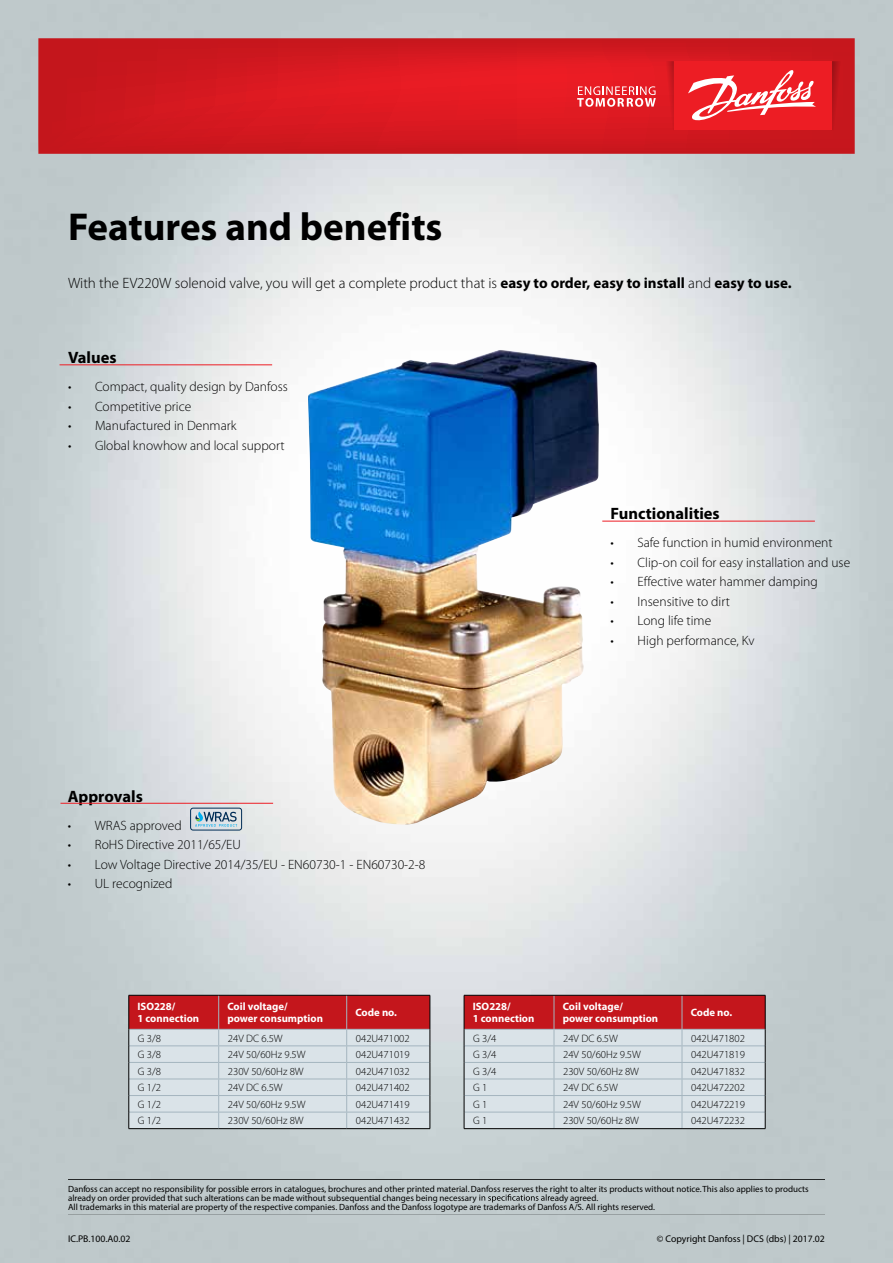
<style>
.page{position:relative;width:893px;height:1263px;background:#fff}
.page>*{position:absolute;margin:0;border:0;box-sizing:border-box;transform-origin:0 0}
.t1{font:700 39px "Myriad Pro";color:#000}
.t2{font:700 16.5px "Myriad Pro";color:#000}
.t3{font:300 15px "Myriad Pro";color:#000}
.t4{font:300 13.5px "Myriad Pro";color:#000}
.t5{font:300 10.8px "Myriad Pro";color:#000}
.t6{font:700 10.8px/12.3px "Myriad Pro";color:#fff}
.t7{font:9.75px "Myriad Pro";color:#000}
.t8{font:9px/9px "Myriad Pro";color:#000}
.s1{font-weight:700}
</style>
<div class="page">
<img style="left:0;top:0;width:893px;height:1263px">
<svg style="left:38px;top:38px;width:817px;height:116px;background:#d21920"></svg>
<svg style="left:832px;top:61px;width:12px;height:69px"></svg>
<div style="left:674px;top:61px;width:158px;height:69px;background:#ed1d24"></div>
<svg style="left:577px;top:61px;width:97px;height:69px;background:#e32d34"></svg>
<svg style="left:688px;top:70px;width:128px;height:51px"></svg>
<hr style="left:68px;top:1215px;width:757px;height:1px;background:#000">
<hr style="left:68px;top:1179px;width:757px;height:1px;background:#000">
<svg style="left:479px;top:1194px;width:71px;height:8px"></svg>
<hr style="left:60px;top:803px;width:213px;height:1px;background:#ed1d24">
<hr style="left:60px;top:364px;width:212px;height:1px;background:#ed1d24">
<hr style="left:602px;top:521px;width:213px;height:1px;background:#ed1d24">
<svg style="left:129px;top:995px;width:302px;height:134px;background:#cfabb1"></svg>
<hr style="left:129px;top:1128px;width:90px;height:1px;background:#000">
<hr style="left:219px;top:1128px;width:128px;height:1px;background:#000">
<hr style="left:347px;top:1128px;width:83px;height:1px;background:#000">
<svg style="left:464px;top:995px;width:302px;height:134px;background:#cfabb1"></svg>
<hr style="left:464px;top:1128px;width:90px;height:1px;background:#000">
<hr style="left:554px;top:1128px;width:128px;height:1px;background:#000">
<hr style="left:682px;top:1128px;width:83px;height:1px;background:#000">
<svg style="left:195px;top:811px;width:42px;height:16px"></svg>
<div style="left:190px;top:808px;width:52px;height:22px;border:1px solid #002d56;border-radius:3px"></div>
<img style="left:308px;top:350px;width:276px;height:475px">
<h1 class="t1" style="left:68px;top:205px;width:376px">Features and benefits</h1>
<h3 class="t3" style="left:68px;top:275px;width:725px">With the EV220W solenoid valve, you will get a complete product that is <span class="s1">easy to order, easy to install</span> and <span class="s1">easy to use.</span></h3>
<h2 class="t2" style="left:68px;top:348px;width:50px">Values</h2>
<h3 class="t4" style="left:68px;top:379px;width:221px">• Compact, quality design by Danfoss</h3>
<h3 class="t4" style="left:68px;top:399px;width:125px">• Competitive price</h3>
<h3 class="t4" style="left:68px;top:418px;width:170px">• Manufactured in Denmark</h3>
<h3 class="t4" style="left:68px;top:438px;width:218px">• Global knowhow and local support</h3>
<h2 class="t2" style="left:611px;top:504px;width:111px">Functionalities</h2>
<h3 class="t4" style="left:611px;top:535px;width:224px">• Safe function in humid environment</h3>
<h3 class="t4" style="left:611px;top:555px;width:241px">• Clip-on coil for easy installation and use</h3>
<h3 class="t4" style="left:611px;top:574px;width:209px">• Effective water hammer damping</h3>
<h3 class="t4" style="left:611px;top:594px;width:121px">• Insensitive to dirt</h3>
<h3 class="t4" style="left:611px;top:613px;width:102px">• Long life time</h3>
<h3 class="t4" style="left:611px;top:633px;width:146px">• High performance, Kv</h3>
<h2 class="t2" style="left:68px;top:787px;width:77px">Approvals</h2>
<h3 class="t4" style="left:68px;top:818px;width:115px">• WRAS approved</h3>
<h3 class="t4" style="left:68px;top:837px;width:175px">• RoHS Directive 2011/65/EU</h3>
<h3 class="t4" style="left:68px;top:857px;width:359px">• Low Voltage Directive 2014/35/EU - EN60730-1 - EN60730-2-8</h3>
<h3 class="t4" style="left:68px;top:876px;width:106px">• UL recognized</h3>
<p class="t6" style="left:137px;top:1000px;width:63px">ISO228/<br>1 connection</p>
<p class="t6" style="left:227px;top:1000px;width:97px">Coil voltage/<br>power consumption</p>
<p class="t6" style="left:355px;top:1007px;width:43px">Code no.</p>
<p class="t5" style="left:138px;top:1032px;width:25px">G 3/8</p>
<p class="t5" style="left:228px;top:1032px;width:56px">24V DC 6.5W</p>
<p class="t5" style="left:356px;top:1032px;width:55px">042U471002</p>
<p class="t5" style="left:138px;top:1049px;width:25px">G 3/8</p>
<p class="t5" style="left:228px;top:1049px;width:79px">24V 50/60Hz 9.5W</p>
<p class="t5" style="left:356px;top:1049px;width:55px">042U471019</p>
<p class="t5" style="left:138px;top:1065px;width:25px">G 3/8</p>
<p class="t5" style="left:228px;top:1065px;width:77px">230V 50/60Hz 8W</p>
<p class="t5" style="left:356px;top:1065px;width:55px">042U471032</p>
<p class="t5" style="left:138px;top:1082px;width:25px">G 1/2</p>
<p class="t5" style="left:228px;top:1082px;width:56px">24V DC 6.5W</p>
<p class="t5" style="left:356px;top:1082px;width:55px">042U471402</p>
<p class="t5" style="left:138px;top:1098px;width:25px">G 1/2</p>
<p class="t5" style="left:228px;top:1098px;width:79px">24V 50/60Hz 9.5W</p>
<p class="t5" style="left:356px;top:1098px;width:55px">042U471419</p>
<p class="t5" style="left:138px;top:1115px;width:25px">G 1/2</p>
<p class="t5" style="left:228px;top:1115px;width:77px">230V 50/60Hz 8W</p>
<p class="t5" style="left:356px;top:1115px;width:55px">042U471432</p>
<p class="t6" style="left:473px;top:1000px;width:63px">ISO228/<br>1 connection</p>
<p class="t6" style="left:563px;top:1000px;width:97px">Coil voltage/<br>power consumption</p>
<p class="t6" style="left:691px;top:1007px;width:43px">Code no.</p>
<p class="t5" style="left:473px;top:1032px;width:25px">G 3/4</p>
<p class="t5" style="left:563px;top:1032px;width:56px">24V DC 6.5W</p>
<p class="t5" style="left:691px;top:1032px;width:55px">042U471802</p>
<p class="t5" style="left:473px;top:1049px;width:25px">G 3/4</p>
<p class="t5" style="left:563px;top:1049px;width:79px">24V 50/60Hz 9.5W</p>
<p class="t5" style="left:691px;top:1049px;width:55px">042U471819</p>
<p class="t5" style="left:473px;top:1065px;width:25px">G 3/4</p>
<p class="t5" style="left:563px;top:1065px;width:77px">230V 50/60Hz 8W</p>
<p class="t5" style="left:691px;top:1065px;width:55px">042U471832</p>
<p class="t5" style="left:473px;top:1082px;width:16px">G 1</p>
<p class="t5" style="left:563px;top:1082px;width:56px">24V DC 6.5W</p>
<p class="t5" style="left:691px;top:1082px;width:55px">042U472202</p>
<p class="t5" style="left:473px;top:1098px;width:16px">G 1</p>
<p class="t5" style="left:563px;top:1098px;width:79px">24V 50/60Hz 9.5W</p>
<p class="t5" style="left:691px;top:1098px;width:55px">042U472219</p>
<p class="t5" style="left:473px;top:1115px;width:16px">G 1</p>
<p class="t5" style="left:563px;top:1115px;width:77px">230V 50/60Hz 8W</p>
<p class="t5" style="left:691px;top:1115px;width:55px">042U472232</p>
<p class="t8" style="left:68px;top:1184px;width:742px">Danfoss can accept no responsibility for possible errors in catalogues, brochures and other printed material. Danfoss reserves the right to alter its products without notice. This also applies to products already on order provided that such alterations can be made without subsequential changes being necessary</p>
<p class="t8" style="left:68px;top:1193px;width:589px;text-indent:482px">eady agreed.<br>All trademarks in this material are property of the respective companies. Danfoss and the Danfoss logotype are trademarks of Danfoss A/S. All rights reserved.</p>
<p class="t7" style="left:68px;top:1233px;width:64px">IC.PB.100.A0.02</p>
<p class="t7" style="left:657px;top:1233px;width:170px">© Copyright Danfoss | DCS (dbs) | 2017.02</p>
</div>
